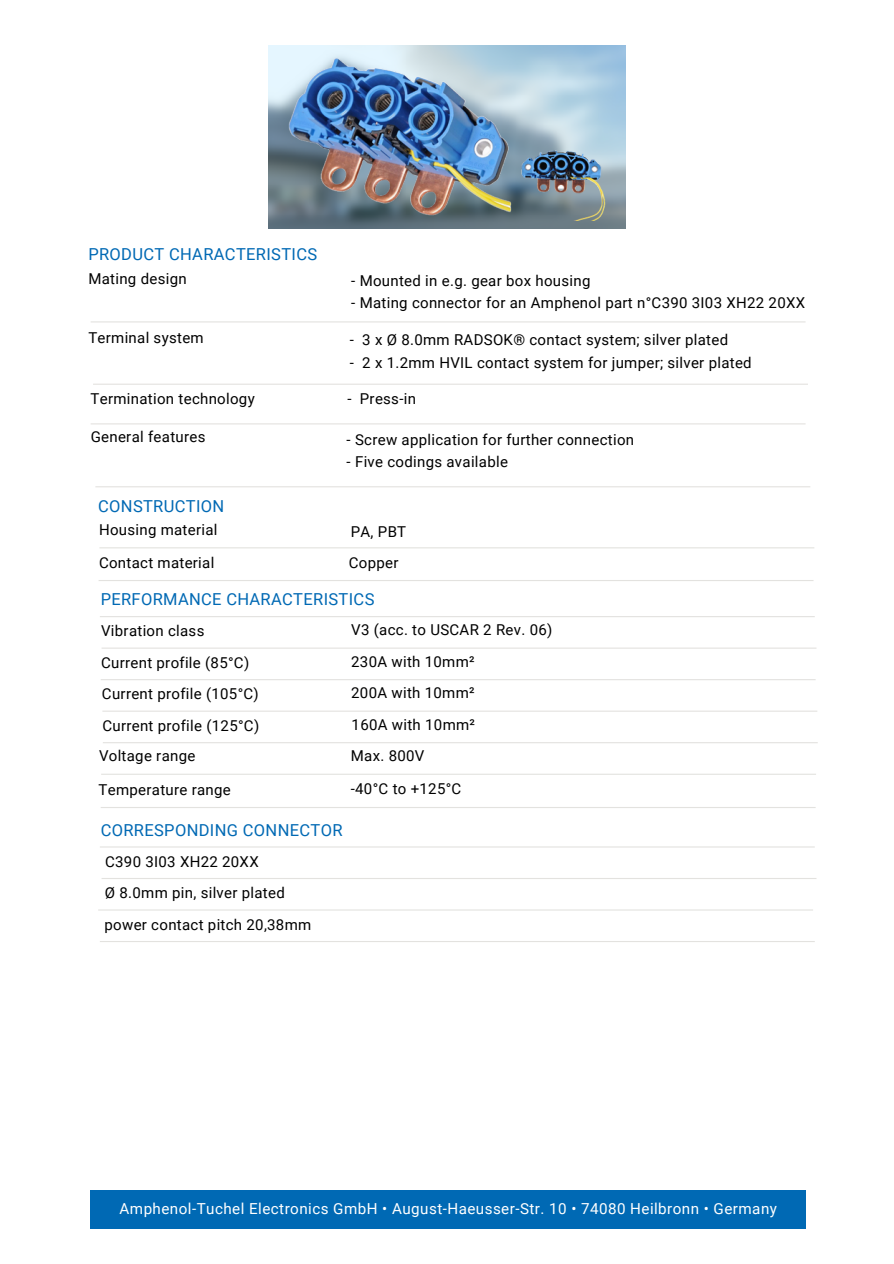
<style>
.page{position:relative;width:894px;height:1264px;background:#fff}
.page>*{position:absolute;margin:0;border:0;box-sizing:border-box;transform-origin:0 0}
.t1{font:16.5px "Roboto";letter-spacing:.02em;color:#0069b4}
.t2{font:15.15px "Roboto";letter-spacing:.03em;color:#fff}
.t3{font:15px "Roboto";letter-spacing:.02em;color:#000}
</style>
<div class="page">
<img style="left:268px;top:45px;width:356px;height:183px">
<hr style="left:99px;top:547px;width:715px;height:1px;background:#e3e2df">
<hr style="left:99px;top:580px;width:714px;height:1px;background:#e3e2df">
<div style="left:91px;top:1190px;width:714px;height:38px;background:#0069b4"></div>
<hr style="left:91px;top:321px;width:714px;height:1px;background:#e3e2df">
<hr style="left:100px;top:616px;width:714px;height:1px;background:#e3e2df">
<hr style="left:101px;top:647px;width:715px;height:1px;background:#e3e2df">
<hr style="left:101px;top:679px;width:714px;height:1px;background:#e3e2df">
<hr style="left:102px;top:710px;width:715px;height:1px;background:#e3e2df">
<hr style="left:101px;top:773px;width:714px;height:1px;background:#e3e2df">
<hr style="left:93px;top:383px;width:714px;height:2px;background:#e3e2df">
<hr style="left:91px;top:423px;width:714px;height:1px;background:#e3e2df">
<hr style="left:95px;top:486px;width:715px;height:1px;background:#e3e2df">
<hr style="left:100px;top:846px;width:714px;height:1px;background:#e3e2df">
<hr style="left:101px;top:878px;width:715px;height:1px;background:#e3e2df">
<hr style="left:98px;top:909px;width:714px;height:1px;background:#e3e2df">
<hr style="left:100px;top:941px;width:714px;height:1px;background:#e3e2df">
<hr style="left:101px;top:807px;width:714px;height:1px;background:#e3e2df">
<hr style="left:103px;top:742px;width:714px;height:1px;background:#e3e2df">
<img style="left:528px;top:138px;width:81px;height:82px">
<img style="left:272px;top:51px;width:256px;height:171px">
<h1 class="t1" style="left:88px;top:245px;width:230px">PRODUCT CHARACTERISTICS</h1>
<p class="t3" style="left:88px;top:269px;width:100px">Mating design</p>
<p class="t3" style="left:351px;top:272px;width:241px">- Mounted in e.g. gear box housing</p>
<p class="t3" style="left:351px;top:294px;width:455px">- Mating connector for an Amphenol part n°C390 3I03 XH22 20XX</p>
<p class="t3" style="left:88px;top:329px;width:117px">Terminal system</p>
<p class="t3" style="left:350px;top:331px;width:380px">- 3 x Ø 8.0mm RADSOK® contact system; silver plated</p>
<p class="t3" style="left:350px;top:354px;width:403px">- 2 x 1.2mm HVIL contact system for jumper; silver plated</p>
<p class="t3" style="left:91px;top:390px;width:166px">Termination technology</p>
<p class="t3" style="left:347px;top:390px;width:70px">- Press-in</p>
<p class="t3" style="left:91px;top:428px;width:116px">General features</p>
<p class="t3" style="left:346px;top:430px;width:289px">- Screw application for further connection</p>
<p class="t3" style="left:346px;top:453px;width:163px">- Five codings available</p>
<p class="t1" style="left:98px;top:496px;width:128px">CONSTRUCTION</p>
<p class="t3" style="left:99px;top:521px;width:120px">Housing material</p>
<p class="t3" style="left:351px;top:523px;width:57px">PA, PBT</p>
<p class="t3" style="left:99px;top:553px;width:117px">Contact material</p>
<p class="t3" style="left:349px;top:553px;width:51px">Copper</p>
<p class="t1" style="left:101px;top:590px;width:275px">PERFORMANCE CHARACTERISTICS</p>
<p class="t3" style="left:101px;top:622px;width:105px">Vibration class</p>
<p class="t3" style="left:351px;top:621px;width:202px">V3 (acc. to USCAR 2 Rev. 06)</p>
<h1 class="t3" style="left:101px;top:654px;width:150px">Current profile (85°C)</h1>
<p class="t3" style="left:351px;top:652px;width:125px">230A with 10mm²</p>
<h1 class="t3" style="left:102px;top:685px;width:158px">Current profile (105°C)</h1>
<p class="t3" style="left:351px;top:684px;width:125px">200A with 10mm²</p>
<p class="t3" style="left:102px;top:717px;width:158px">Current profile (125°C)</p>
<p class="t3" style="left:351px;top:715px;width:125px">160A with 10mm²</p>
<p class="t3" style="left:99px;top:747px;width:98px">Voltage range</p>
<h1 class="t3" style="left:351px;top:747px;width:75px">Max. 800V</h1>
<h1 class="t3" style="left:99px;top:780px;width:134px">Temperature range</h1>
<h1 class="t3" style="left:351px;top:780px;width:112px">-40°C to +125°C</h1>
<p class="t1" style="left:101px;top:820px;width:243px">CORRESPONDING CONNECTOR</p>
<p class="t3" style="left:105px;top:852px;width:155px">C390 3I03 XH22 20XX</p>
<p class="t3" style="left:105px;top:884px;width:181px">Ø 8.0mm pin, silver plated</p>
<p class="t3" style="left:104px;top:915px;width:208px">power contact pitch 20,38mm</p>
<p class="t2" style="left:119px;top:1200px;width:658px">Amphenol-Tuchel Electronics GmbH • August-Haeusser-Str. 10 • 74080 Heilbronn • Germany</p>
</div>
